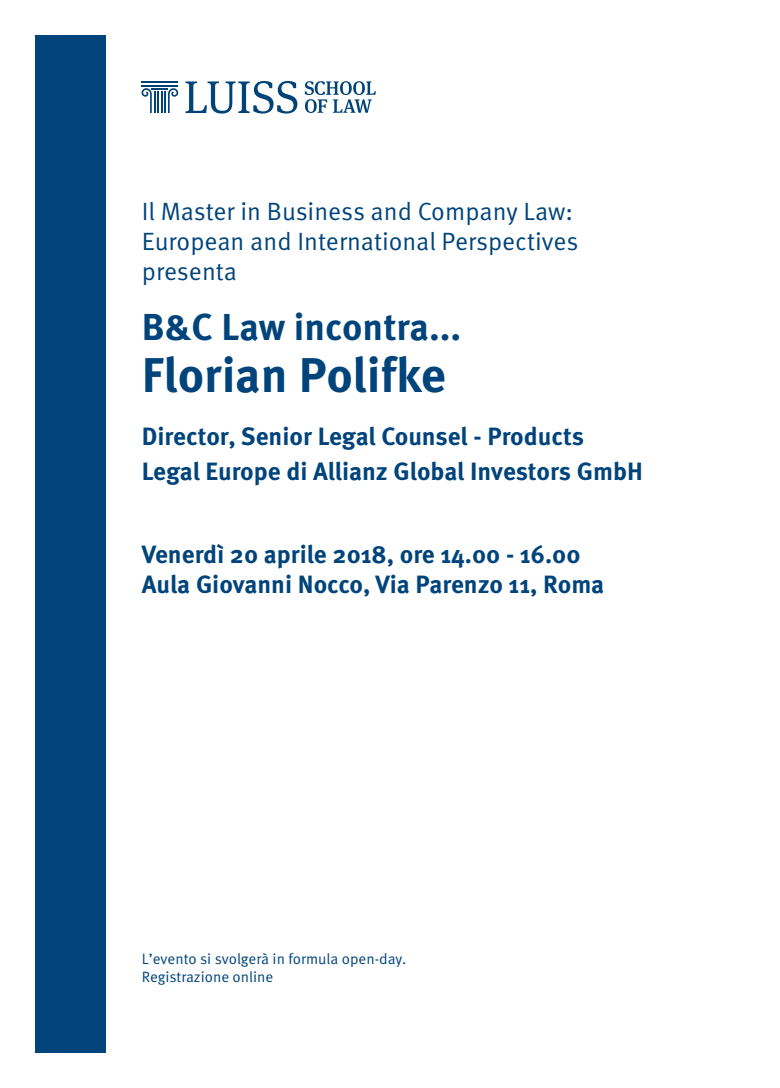
<style>
.page{position:relative;width:780px;height:1088px;background:#fff}
.page>*{position:absolute;margin:0;border:0;box-sizing:border-box;transform-origin:0 0}
.Sottotitolo_20pt{font:700 48.75px "Meta Pro";color:#00447b}
.Sottotitolo_20pt-2{font:700 37.5px "Meta Pro";color:#00447b}
.Data_e_luogo_20pt{font:700 25px/35px "Meta Pro";color:#00447b}
.Sottotitolo_20pt-3{font:25px/30px "Meta Pro";color:#00447b}
.Testo_10pt{font:15px/18px "Meta Pro";color:#00447b}
</style>
<div class="page">
<div style="left:35px;top:35px;width:71px;height:1017px;background:#00447b"></div>
<svg style="left:185px;top:81px;width:112px;height:33px"></svg>
<hr style="left:142px;top:81px;width:36px;height:2px;background:#004379">
<hr style="left:142px;top:85px;width:36px;height:1px;background:#004379">
<svg style="left:141px;top:88px;width:37px;height:25px"></svg>
<svg style="left:305px;top:81px;width:71px;height:32px"></svg>
<p class="Sottotitolo_20pt-3" style="left:142px;top:197px;width:438px">Il Master in Business and Company Law:<br>European and International Perspectives presenta</p>
<p class="Sottotitolo_20pt-2" style="left:142px;top:303px;width:321px">B&amp;C Law incontra...</p>
<p class="Sottotitolo_20pt" style="left:142px;top:344px;width:305px">Florian Polifke</p>
<p class="Data_e_luogo_20pt" style="left:142px;top:420px;width:502px">Director, Senior Legal Counsel - Products<br>Legal Europe di Allianz Global Investors GmbH</p>
<p class="Data_e_luogo_20pt" style="left:142px;top:537px;width:440px">Venerdì 20 aprile 2018, ore 14.00 - 16.00</p>
<p class="Data_e_luogo_20pt" style="left:142px;top:567px;width:464px">Aula Giovanni Nocco, Via Parenzo 11, Roma</p>
<p class="Testo_10pt" style="left:142px;top:950px;width:266px">L’evento si svolgerà in formula open-day.<br>Registrazione online</p>
</div>
